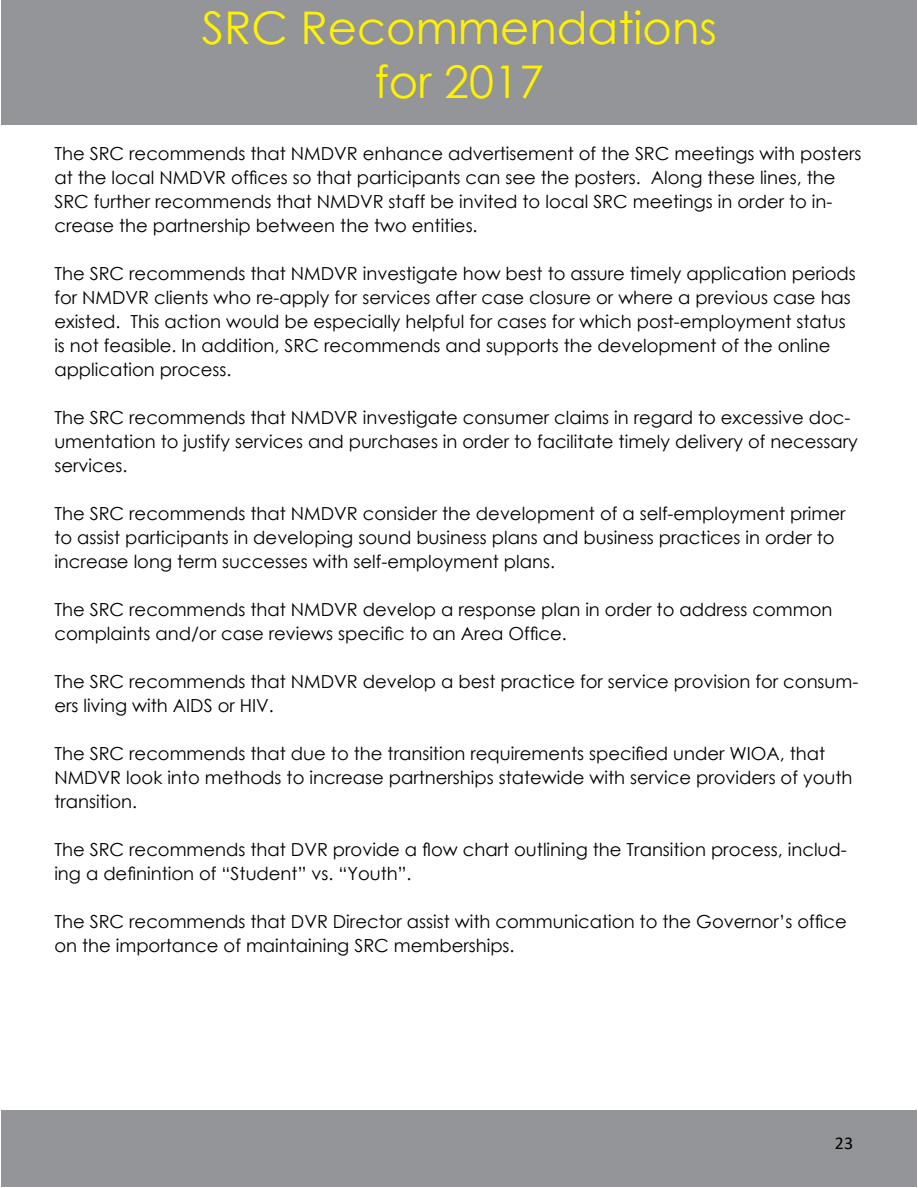
<style>
.page{position:relative;width:918px;height:1188px;background:#fff}
.page>*{position:absolute;margin:0;border:0;box-sizing:border-box;transform-origin:0 0}
.t1{font:45px/54px "Century Gothic";color:#fff200;text-align:center}
.t2{font:18px/24px "Century Gothic";color:#000}
.t3{font:18px "Calibri";color:#000}
</style>
<div class="page">
<div style="left:1px;top:0;width:916px;height:124px;background:#939598"></div>
<div style="left:1px;top:1110px;width:916px;height:77px;background:#939598"></div>
<h1 class="t1" style="left:202px;top:0;width:517px">SRC Recommendations for 2017</h1>
<p class="t2" style="left:54px;top:142px;width:809px">The SRC recommends that NMDVR enhance advertisement of the SRC meetings with posters at the local NMDVR offices so that participants can see the posters. Along these lines, the SRC further recommends that NMDVR staff be invited to local SRC meetings in order to in&shy;crease the partnership between the two entities.</p>
<p class="t2" style="left:54px;top:262px;width:803px">The SRC recommends that NMDVR investigate how best to assure timely application periods for NMDVR clients who re-apply for services after case closure or where a previous case has existed. This action would be especially helpful for cases for which post-employment status is not feasible. In addition, SRC recommends and supports the development of the online application process.</p>
<p class="t2" style="left:54px;top:406px;width:805px">The SRC recommends that NMDVR investigate consumer claims in regard to excessive doc&shy;umentation to justify services and purchases in order to facilitate timely delivery of necessary services.</p>
<p class="t2" style="left:54px;top:502px;width:793px">The SRC recommends that NMDVR consider the development of a self-employment primer to assist participants in developing sound business plans and business practices in order to increase long term successes with self-employment plans.</p>
<p class="t2" style="left:54px;top:598px;width:780px">The SRC recommends that NMDVR develop a response plan in order to address common complaints and/or case reviews specific to an Area Office.</p>
<p class="t2" style="left:54px;top:670px;width:805px">The SRC recommends that NMDVR develop a best practice for service provision for consum&shy;ers living with AIDS or HIV.</p>
<p class="t2" style="left:54px;top:742px;width:800px">The SRC recommends that due to the transition requirements specified under WIOA, that<br>NMDVR look into methods to increase partnerships statewide with service providers of youth transition.</p>
<p class="t2" style="left:54px;top:838px;width:794px">The SRC recommends that DVR provide a flow chart outlining the Transition process, includ&shy;ing a definintion of “Student” vs. “Youth”.</p>
<p class="t2" style="left:54px;top:910px;width:794px">The SRC recommends that DVR Director assist with communication to the Governor’s office on the importance of maintaining SRC memberships.</p>
<p class="t3" style="left:835px;top:1131px;width:20px">23</p>
</div>
